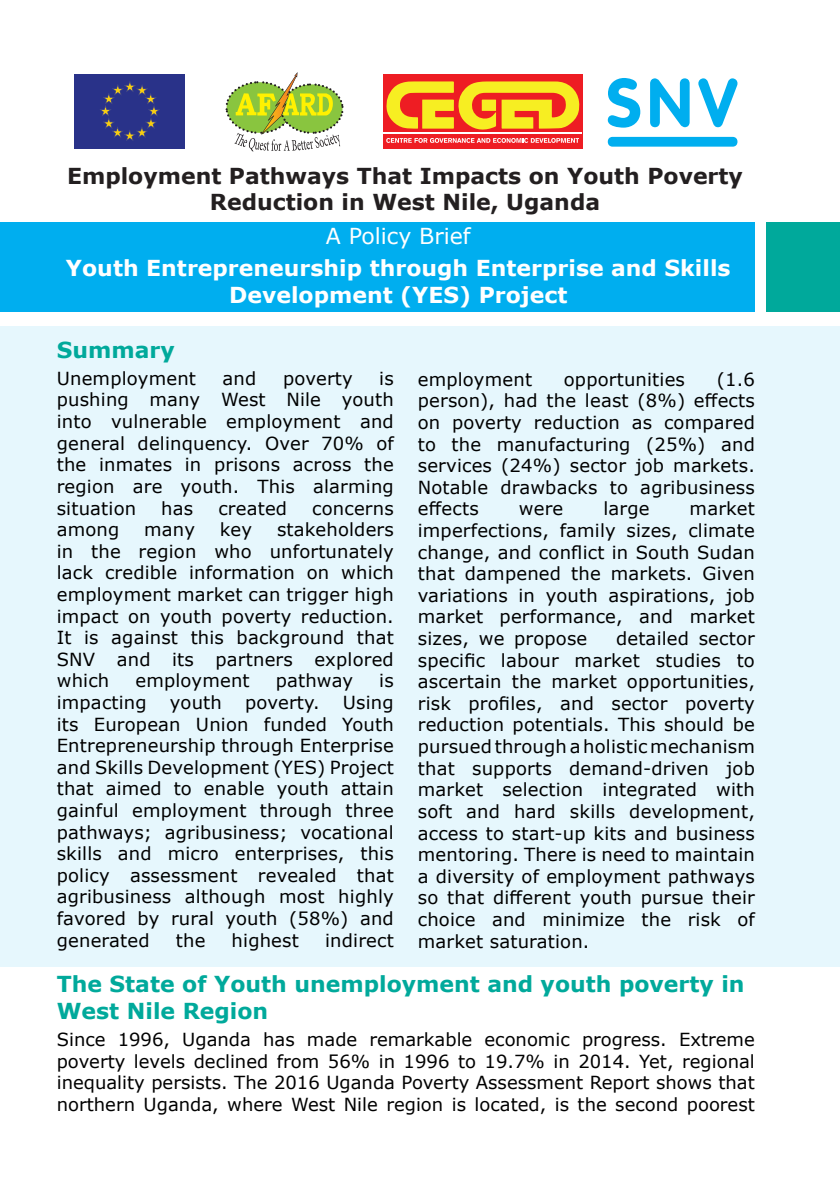
<style>
.page{position:relative;width:840px;height:1191px;background:#fff}
.page>*{position:absolute;margin:0;border:0;box-sizing:border-box;transform-origin:0 0}
.t1{font:700 22px/26.4px "Verdana";color:#fff;text-align:center}
.t2{font:700 22px/26.4px "Verdana";color:#231f20;text-align:center}
.t3{font:700 22px/26.4px "Verdana";color:#00a99b}
.t4{font:22px "Verdana";color:#fff}
.Body{font:18px/21.6px "Verdana";letter-spacing:.01em;color:#000;text-align:justify}
</style>
<div class="page">
<div style="left:0;top:326px;width:839px;height:641px;background:#e6f7fd"></div>
<div style="left:0;top:222px;width:754px;height:90px;background:#00aeef"></div>
<div style="left:765px;top:222px;width:74px;height:90px;background:#00a99b"></div>
<svg style="left:607px;top:78px;width:33px;height:50px"></svg>
<svg style="left:650px;top:78px;width:39px;height:49px"></svg>
<svg style="left:698px;top:78px;width:39px;height:49px"></svg>
<div style="left:607px;top:137px;width:130px;height:10px;background:#00aeef;border-radius:5px"></div>
<svg style="left:225px;top:72px;width:118px;height:79px"></svg>
<div style="left:383px;top:74px;width:199px;height:75px;background:#ee1d23"></div>
<svg style="left:386px;top:81px;width:193px;height:49px"></svg>
<svg style="left:386px;top:138px;width:192px;height:5px"></svg>
<hr style="left:383px;top:132px;width:199px;height:2px;background:#fff">
<div style="left:74px;top:74px;width:111px;height:75px;background:#293289"></div>
<svg style="left:100px;top:81px;width:60px;height:60px"></svg>
<p class="t2" style="left:67px;top:162px;width:677px">Employment Pathways That Impacts on Youth Poverty<br>Reduction in West Nile, Uganda</p>
<p class="t4" style="left:326px;top:221px;width:146px">A Policy Brief</p>
<p class="t1" style="left:66px;top:255px;width:665px">Youth Entrepreneurship through Enterprise and Skills<br>Development (YES) Project</p>
<p class="t3" style="left:57px;top:336px;width:119px">Summary</p>
<p class="Body" style="left:57px;top:367px;width:141px">Unemployment</p>
<p class="Body" style="left:222px;top:367px;width:35px">and</p>
<p class="Body" style="left:283px;top:367px;width:71px">poverty</p>
<p class="Body" style="left:57px;top:367px;width:338px;text-indent:322px">is pushing many West Nile youth into vulnerable employment and general delinquency. Over 70% of the inmates in prisons across the region are youth. This alarming situation</p>
<p class="Body" style="left:417px;top:368px;width:338px;text-indent:299px">(1.6 person), had the least (8%) effects on poverty reduction as compared to the manufacturing (25%) and services (24%) sector job markets.<br>Notable drawbacks to agribusiness effects</p>
<p class="Body" style="left:417px;top:368px;width:116px">employment</p>
<p class="Body" style="left:563px;top:368px;width:123px">opportunities</p>
<p class="Body" style="left:161px;top:497px;width:33px">has</p>
<p class="Body" style="left:218px;top:497px;width:70px">created</p>
<p class="Body" style="left:312px;top:497px;width:83px">concerns</p>
<p class="Body" style="left:417px;top:498px;width:338px;text-indent:271px">market imperfections, family sizes, climate change, and conflict in South Sudan that dampened the markets. Given variations in youth aspirations, job market performance, and market sizes, we propose</p>
<p class="Body" style="left:518px;top:498px;width:46px">were</p>
<p class="Body" style="left:603px;top:498px;width:48px">large</p>
<p class="Body" style="left:57px;top:518px;width:338px;text-indent:220px">stakeholders in the region who unfortunately lack credible information on which employment market can trigger high impact on youth poverty reduction.<br>It is against this background that SNV and its partners explored which</p>
<p class="Body" style="left:57px;top:518px;width:64px">among</p>
<p class="Body" style="left:144px;top:518px;width:52px">many</p>
<p class="Body" style="left:220px;top:518px;width:34px">key</p>
<p class="Body" style="left:417px;top:627px;width:338px;text-indent:198px">detailed sector specific labour market studies to ascertain the market opportunities, risk profiles, and sector poverty reduction potentials. This should be pursued through a holistic mechanism that supports demand-driven job market selection integrated with soft and hard skills development, access to start-up kits and business mentoring. There is need to maintain a diversity of employment pathways so that different youth pursue their choice and minimize the risk of market saturation.</p>
<p class="t3" style="left:57px;top:970px;width:689px">The State of Youth unemployment and youth poverty in<br>West Nile Region</p>
<p class="Body" style="left:57px;top:1028px;width:699px">Since 1996, Uganda has made remarkable economic progress. Extreme poverty levels declined from 56% in 1996 to 19.7% in 2014. Yet, regional inequality persists. The 2016 Uganda Poverty Assessment Report shows that northern Uganda, where West Nile region is located, is the second poorest</p>
<p class="Body" style="left:135px;top:670px;width:116px">employment</p>
<p class="Body" style="left:275px;top:670px;width:79px">pathway</p>
<p class="Body" style="left:379px;top:670px;width:16px">is</p>
<p class="Body" style="left:57px;top:691px;width:91px">impacting</p>
<p class="Body" style="left:170px;top:691px;width:54px">youth</p>
<p class="Body" style="left:245px;top:691px;width:76px">poverty.</p>
<p class="Body" style="left:57px;top:691px;width:338px;text-indent:286px">Using its European Union funded Youth Entrepreneurship through Enterprise and Skills Development (YES) Project that aimed to enable youth attain gainful employment through three pathways; agribusiness; vocational skills and micro enterprises, this policy assessment revealed that agribusiness although most highly favored by rural youth (58%) and generated</p>
<p class="Body" style="left:176px;top:929px;width:31px">the</p>
<p class="Body" style="left:231px;top:929px;width:69px">highest</p>
<p class="Body" style="left:325px;top:929px;width:70px">indirect</p>
</div>
